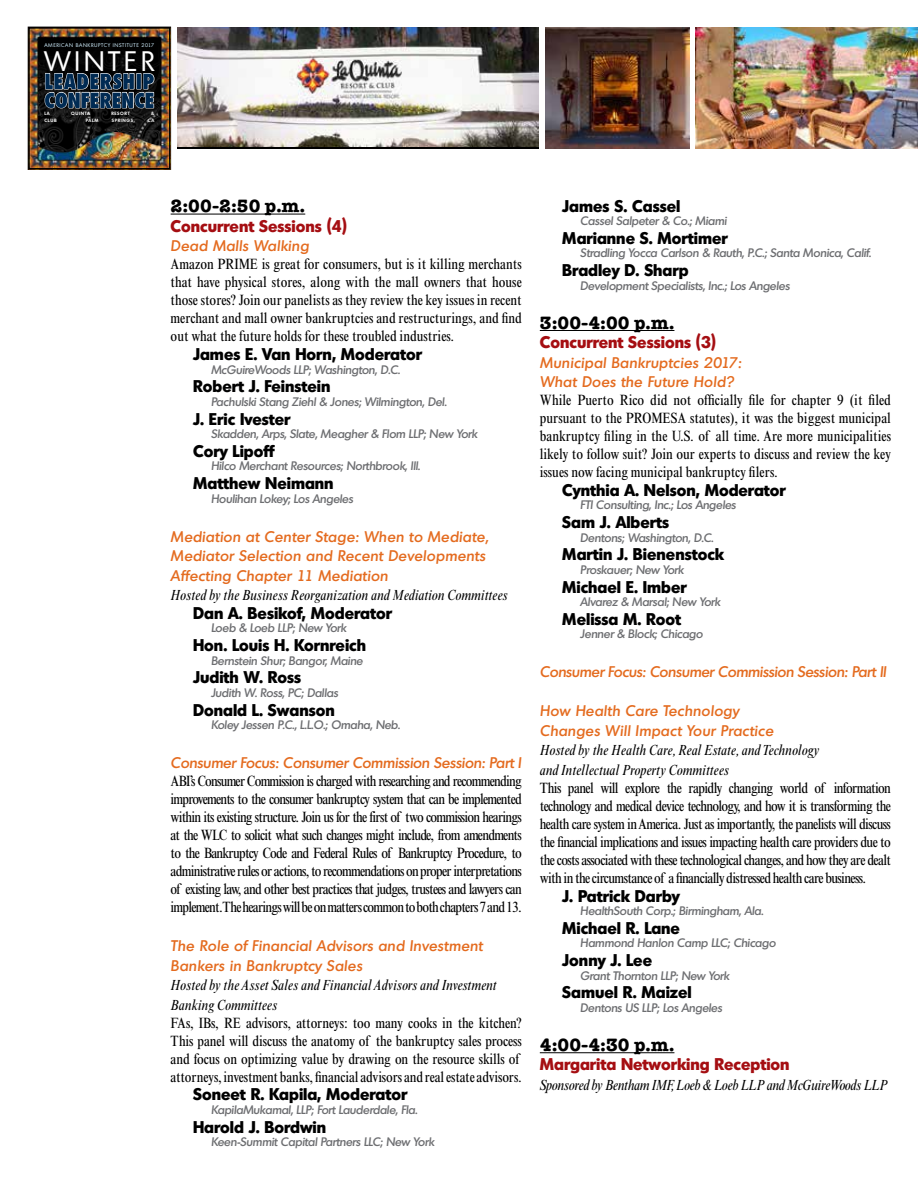
<style>
.page{position:relative;width:918px;height:1188px;background:#fff}
.page>*{position:absolute;margin:0;border:0;box-sizing:border-box;transform-origin:0 0}
.t1{font:27.45px "Montreal Serial";letter-spacing:.145em;color:#fff}
.t2{font:800 condensed 20.4px/18.9px "Futura";letter-spacing:.02em;color:#002b54}
.t3{font:700 18px "American Typewriter Std";color:#000}
.t4{font:800 16.5px "Montreal Serial";color:#000}
.t5{font:800 16.5px "Montreal Serial";color:#a50e12}
.t6{font:condensed 15px/18px "Times New Roman MT Std";letter-spacing:-.01em;color:#000;text-align:justify}
.t7{font:italic 500 15px/19.5px "Montreal Serial";letter-spacing:.02em;color:#e46b1f}
.t8{font:italic condensed 15px/19.5px "Times New Roman MT Std";color:#000}
.t9{font:italic condensed 15px "Times New Roman MT Std";letter-spacing:-.02em;color:#000}
.t10{font:italic 500 15px "Montreal Serial";letter-spacing:-.02em;color:#e46b1f}
.t11{font:italic 500 15px "Montreal Serial";letter-spacing:-.01em;color:#e46b1f}
.t12{font:italic 500 12px "Montreal Serial";letter-spacing:-.02em;color:#6d6e71}
.t13{font:5.25px "Montreal Serial";letter-spacing:.12em;color:#cfedfc}
.t14{font:700 4.5px "Montreal Serial";letter-spacing:.13em;color:#fff}
</style>
<div class="page">
<img style="left:177px;top:27px;width:362px;height:119px">
<img style="left:545px;top:27px;width:144px;height:121px">
<img style="left:696px;top:27px;width:222px;height:121px">
<hr style="left:171px;top:214px;width:134px;height:1px;background:#000">
<hr style="left:540px;top:330px;width:134px;height:1px;background:#000">
<hr style="left:540px;top:1052px;width:134px;height:1px;background:#000">
<img style="left:27px;top:26px;width:145px;height:144px">
<p class="t13" style="left:44px;top:42px;width:111px">AMERICAN BANKRUPTCY INSTITUTE 2017</p>
<h1 class="t1" style="left:44px;top:43px;width:111px">WINTER</h1>
<h2 class="t2" style="left:44px;top:72px;width:111px">LEADERSHIP<br>CONFERENCE</h2>
<p class="t14" style="left:44px;top:110px;width:7px">LA</p>
<p class="t14" style="left:71px;top:110px;width:20px">QUINTA</p>
<p class="t14" style="left:111px;top:110px;width:20px">RESORT</p>
<p class="t14" style="left:151px;top:110px;width:5px">&amp;</p>
<p class="t14" style="left:44px;top:117px;width:14px">CLUB</p>
<p class="t14" style="left:70px;top:117px;width:4px">•</p>
<p class="t14" style="left:86px;top:117px;width:14px">PALM</p>
<p class="t14" style="left:112px;top:117px;width:24px">SPRINGS,</p>
<p class="t14" style="left:148px;top:117px;width:8px">CA</p>
<p class="t3" style="left:171px;top:196px;width:136px">2:00-2:50 p.m.</p>
<p class="t5" style="left:171px;top:215px;width:178px">Concurrent Sessions (4)</p>
<p class="t7" style="left:171px;top:236px;width:140px">Dead Malls Walking</p>
<p class="t6" style="left:171px;top:255px;width:353px">Amazon PRIME is great for consumers, but is it killing merchants that have physical stores, along with the mall owners that house those stores? Join our panelists as they review the key issues in recent merchant and mall owner bankruptcies and restructurings, and find out what the future holds for these troubled industries.</p>
<p class="t4" style="left:193px;top:343px;width:230px">James E. Van Horn, Moderator</p>
<p class="t12" style="left:211px;top:361px;width:191px">McGuireWoods LLP; Washington, D.C.</p>
<p class="t4" style="left:193px;top:375px;width:139px">Robert J. Feinstein</p>
<p class="t12" style="left:211px;top:394px;width:237px">Pachulski Stang Ziehl &amp; Jones; Wilmington, Del.</p>
<p class="t4" style="left:193px;top:407px;width:99px">J. Eric Ivester</p>
<p class="t12" style="left:211px;top:426px;width:268px">Skadden, Arps, Slate, Meagher &amp; Flom LLP; New York</p>
<p class="t4" style="left:193px;top:440px;width:83px">Cory Lipoff</p>
<p class="t12" style="left:211px;top:458px;width:211px">Hilco Merchant Resources; Northbrook, Ill.</p>
<p class="t4" style="left:193px;top:472px;width:142px">Matthew Neimann</p>
<p class="t12" style="left:211px;top:490px;width:144px">Houlihan Lokey; Los Angeles</p>
<p class="t7" style="left:171px;top:526px;width:319px">Mediation at Center Stage: When to Mediate,<br>Mediator Selection and Recent Developments<br>Affecting Chapter 11 Mediation</p>
<p class="t8" style="left:171px;top:585px;width:339px">Hosted by the Business Reorganization and Mediation Committees</p>
<p class="t4" style="left:193px;top:602px;width:200px">Dan A. Besikof, Moderator</p>
<p class="t12" style="left:211px;top:620px;width:137px">Loeb &amp; Loeb LLP; New York</p>
<p class="t4" style="left:193px;top:634px;width:175px">Hon. Louis H. Kornreich</p>
<p class="t12" style="left:211px;top:652px;width:153px">Bernstein Shur; Bangor, Maine</p>
<p class="t4" style="left:193px;top:666px;width:110px">Judith W. Ross</p>
<p class="t12" style="left:211px;top:685px;width:129px">Judith W. Ross, PC; Dallas</p>
<p class="t4" style="left:193px;top:698px;width:143px">Donald L. Swanson</p>
<p class="t12" style="left:211px;top:717px;width:191px">Koley Jessen P.C., L.L.O.; Omaha, Neb.</p>
<p class="t11" style="left:171px;top:753px;width:352px">Consumer Focus: Consumer Commission Session: Part I</p>
<p class="t6" style="left:171px;top:772px;width:353px">ABI’s Consumer Commission is charged with researching and recommending improvements to the consumer bankruptcy system that can be implemented within its existing structure. Join us for the first of two commission hearings at the WLC to solicit what such changes might include, from amendments to the Bankruptcy Code and Federal Rules of Bankruptcy Procedure, to administrative rules or actions, to recommendations on proper interpretations of existing law, and other best practices that judges, trustees and lawyers can implement. The hearings will be on matters common to both chapters 7 and 13.</p>
<p class="t7" style="left:171px;top:935px;width:314px">The Role of Financial Advisors and Investment<br>Bankers in Bankruptcy Sales</p>
<p class="t8" style="left:171px;top:975px;width:328px">Hosted by the Asset Sales and Financial Advisors and Investment<br>Banking Committees</p>
<p class="t6" style="left:171px;top:1013px;width:353px;text-align:left">FAs, IBs, RE advisors, attorneys: too many cooks in the kitchen?<br>This panel will discuss the anatomy of the bankruptcy sales process and focus on optimizing value by drawing on the resource skills of attorneys, investment banks, financial advisors and real estate advisors.</p>
<p class="t4" style="left:193px;top:1083px;width:216px">Soneet R. Kapila, Moderator</p>
<p class="t12" style="left:211px;top:1102px;width:208px">KapilaMukamal, LLP; Fort Lauderdale, Fla.</p>
<p class="t4" style="left:193px;top:1115px;width:135px">Harold J. Bordwin</p>
<p class="t12" style="left:211px;top:1134px;width:225px">Keen-Summit Capital Partners LLC; New York</p>
<p class="t4" style="left:562px;top:195px;width:120px">James S. Cassel</p>
<p class="t12" style="left:580px;top:213px;width:148px">Cassel Salpeter &amp; Co.; Miami</p>
<p class="t4" style="left:562px;top:227px;width:167px">Marianne S. Mortimer</p>
<p class="t12" style="left:580px;top:245px;width:292px">Stradling Yocca Carlson &amp; Rauth, P.C.; Santa Monica, Calif.</p>
<p class="t4" style="left:562px;top:259px;width:128px">Bradley D. Sharp</p>
<p class="t12" style="left:580px;top:278px;width:211px">Development Specialists, Inc.; Los Angeles</p>
<p class="t3" style="left:540px;top:312px;width:136px">3:00-4:00 p.m.</p>
<p class="t5" style="left:540px;top:331px;width:178px">Concurrent Sessions (3)</p>
<p class="t7" style="left:540px;top:352px;width:203px">Municipal Bankruptcies 2017:<br>What Does the Future Hold?</p>
<p class="t6" style="left:540px;top:391px;width:353px">While Puerto Rico did not officially file for chapter 9 (it filed pursuant to the PROMESA statutes), it was the biggest municipal bankruptcy filing in the U.S. of all time. Are more municipalities likely to follow suit? Join our experts to discuss and review the key issues now facing municipal bankruptcy filers.</p>
<p class="t4" style="left:562px;top:479px;width:225px">Cynthia A. Nelson, Moderator</p>
<p class="t12" style="left:580px;top:497px;width:157px">FTI Consulting, Inc.; Los Angeles</p>
<p class="t4" style="left:562px;top:511px;width:108px">Sam J. Alberts</p>
<p class="t12" style="left:580px;top:530px;width:135px">Dentons; Washington, D.C.</p>
<p class="t4" style="left:562px;top:543px;width:163px">Martin J. Bienenstock</p>
<p class="t12" style="left:580px;top:562px;width:105px">Proskauer; New York</p>
<p class="t4" style="left:562px;top:576px;width:126px">Michael E. Imber</p>
<p class="t12" style="left:580px;top:594px;width:142px">Alvarez &amp; Marsal; New York</p>
<p class="t4" style="left:562px;top:608px;width:120px">Melissa M. Root</p>
<p class="t12" style="left:580px;top:626px;width:124px">Jenner &amp; Block; Chicago</p>
<p class="t10" style="left:540px;top:662px;width:348px">Consumer Focus: Consumer Commission Session: Part II</p>
<p class="t7" style="left:540px;top:701px;width:235px">How Health Care Technology<br>Changes Will Impact Your Practice</p>
<p class="t8" style="left:540px;top:741px;width:281px">Hosted by the Health Care, Real Estate, and Technology and Intellectual Property Committees</p>
<p class="t6" style="left:540px;top:779px;width:353px">This panel will explore the rapidly changing world of information technology and medical device technology, and how it is transforming the health care system in America. Just as importantly, the panelists will discuss the financial implications and issues impacting health care providers due to the costs associated with these technological changes, and how they are dealt with in the circumstance of a financially distressed health care business.</p>
<p class="t4" style="left:562px;top:885px;width:119px">J. Patrick Darby</p>
<p class="t12" style="left:580px;top:903px;width:185px">HealthSouth Corp.; Birmingham, Ala.</p>
<p class="t4" style="left:562px;top:917px;width:119px">Michael R. Lane</p>
<p class="t12" style="left:580px;top:935px;width:197px">Hammond Hanlon Camp LLC; Chicago</p>
<p class="t4" style="left:562px;top:949px;width:91px">Jonny J. Lee</p>
<p class="t12" style="left:580px;top:968px;width:151px">Grant Thornton LLP; New York</p>
<p class="t4" style="left:562px;top:981px;width:131px">Samuel R. Maizel</p>
<p class="t12" style="left:580px;top:1000px;width:143px">Dentons US LLP; Los Angeles</p>
<p class="t3" style="left:540px;top:1034px;width:136px">4:00-4:30 p.m.</p>
<p class="t5" style="left:540px;top:1053px;width:251px">Margarita Networking Reception</p>
<p class="t9" style="left:540px;top:1076px;width:349px">Sponsored by Bentham IMF, Loeb &amp; Loeb LLP and McGuireWoods LLP</p>
</div>
